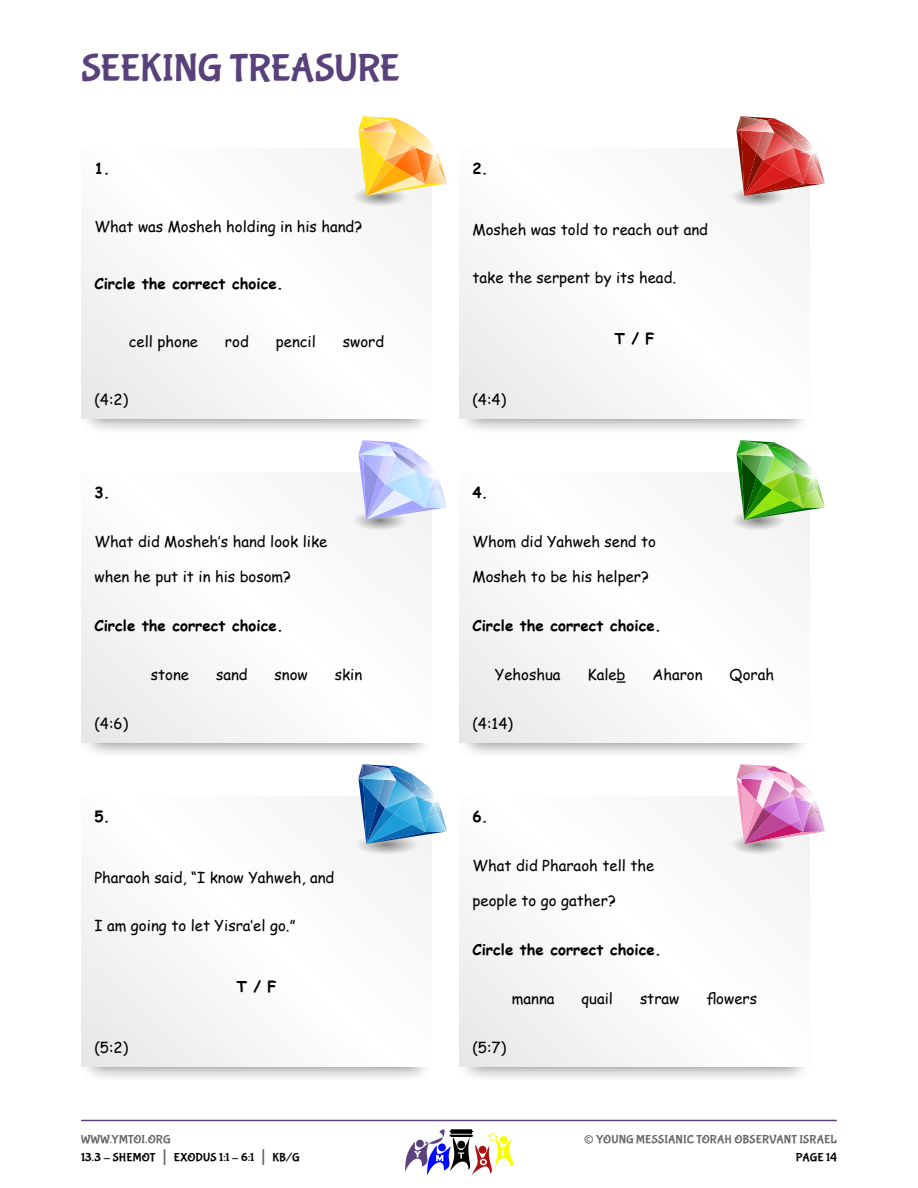
<style>
.page{position:relative;width:918px;height:1188px;background:#fff}
.page>*{position:absolute;margin:0;border:0;box-sizing:border-box;transform-origin:0 0}
.Heading{font:39px "Bubblegum Sans";letter-spacing:-.01em;color:#59417c}
.t1{font:27px "Bubblegum Sans";color:#666}
.t2{font:15px "Comic Sans MS";color:#000}
.t3{font:700 15px "Comic Sans MS";color:#000}
.t4{font:12px/18px "Bubblegum Sans";letter-spacing:.01em;color:#000}
.t5{font:12px "Bubblegum Sans";letter-spacing:.01em;color:#666}
.s1{color:#666}
.s2{font-size:21px;color:#666}
</style>
<div class="page">
<hr style="left:82px;top:1120px;width:754px;height:1px;background:#59417c">
<svg style="left:405px;top:1129px;width:108px;height:46px"></svg>
<div style="left:81px;top:297px;width:353px;height:138px;background:#000;opacity:.5"></div>
<div style="left:81px;top:621px;width:353px;height:138px;background:#000;opacity:.5"></div>
<div style="left:81px;top:945px;width:353px;height:135px;background:#000;opacity:.5"></div>
<div style="left:457px;top:297px;width:355px;height:138px;background:#000;opacity:.5"></div>
<div style="left:457px;top:621px;width:355px;height:138px;background:#000;opacity:.5"></div>
<div style="left:457px;top:945px;width:355px;height:135px;background:#000;opacity:.5"></div>
<div style="left:81px;top:148px;width:351px;height:270px;background:#fafafa"></div>
<div style="left:81px;top:472px;width:351px;height:270px;background:#fafafa"></div>
<div style="left:81px;top:796px;width:351px;height:270px;background:#fafafa"></div>
<div style="left:459px;top:148px;width:351px;height:270px;background:#fafafa"></div>
<div style="left:459px;top:472px;width:351px;height:270px;background:#fafafa"></div>
<svg style="left:617px;top:681px;width:9px;height:2px"></svg>
<div style="left:459px;top:796px;width:351px;height:270px;background:#fafafa"></div>
<svg style="left:357px;top:764px;width:90px;height:90px"></svg>
<svg style="left:733px;top:116px;width:92px;height:90px"></svg>
<svg style="left:733px;top:440px;width:92px;height:90px"></svg>
<svg style="left:733px;top:764px;width:92px;height:90px"></svg>
<svg style="left:355px;top:440px;width:92px;height:90px"></svg>
<svg style="left:355px;top:116px;width:92px;height:90px"></svg>
<p class="Heading" style="left:81px;top:47px;width:321px">SEEKING TREASURE</p>
<p class="t3" style="left:94px;top:157px;width:11px">1</p>
<p class="t2" style="left:94px;top:215px;width:269px">What was Mosheh holding in his hand?</p>
<p class="t3" style="left:94px;top:273px;width:184px">Circle the correct choice</p>
<p class="t2" style="left:129px;top:331px;width:71px">cell phone</p>
<p class="t2" style="left:225px;top:331px;width:25px">rod</p>
<p class="t2" style="left:276px;top:331px;width:42px">pencil</p>
<p class="t2" style="left:343px;top:331px;width:43px">sword</p>
<p class="t2" style="left:94px;top:388px;width:35px">(4:2)</p>
<p class="t3" style="left:94px;top:481px;width:11px">3</p>
<p class="t2" style="left:94px;top:530px;width:234px">What did Mosheh’s hand look like</p>
<p class="t2" style="left:94px;top:566px;width:198px">when he put it in his bosom?</p>
<p class="t3" style="left:94px;top:615px;width:184px">Circle the correct choice</p>
<p class="t2" style="left:151px;top:664px;width:40px">stone</p>
<p class="t2" style="left:216px;top:664px;width:33px">sand</p>
<p class="t2" style="left:275px;top:664px;width:35px">snow</p>
<p class="t2" style="left:335px;top:664px;width:29px">skin</p>
<p class="t2" style="left:94px;top:712px;width:35px">(4:6)</p>
<p class="t3" style="left:94px;top:805px;width:11px">5</p>
<p class="t2" style="left:94px;top:867px;width:241px">Pharaoh said, “I know Yahweh, and</p>
<p class="t2" style="left:94px;top:914px;width:203px">I am going to let Yisra’el go.”</p>
<p class="t2" style="left:94px;top:1036px;width:35px">(5:2)</p>
<p class="t3" style="left:236px;top:975px;width:42px">T / F</p>
<p class="t4" style="left:81px;top:1131px;width:220px"><span class="s1">WWW.YMTOI.ORG<br></span>13.3 - SHEMOT <span class="s2">|</span> EXODUS 1:1 - 6:1 <span class="s2">|</span> KB/G</p>
<p class="t3" style="left:472px;top:157px;width:11px">2</p>
<p class="t2" style="left:472px;top:219px;width:237px">Mosheh was told to reach out and</p>
<p class="t2" style="left:472px;top:266px;width:205px">take the serpent by its head.</p>
<p class="t2" style="left:472px;top:388px;width:35px">(4:4)</p>
<p class="t3" style="left:614px;top:327px;width:42px">T / F</p>
<p class="t3" style="left:472px;top:481px;width:11px">4</p>
<p class="t2" style="left:472px;top:530px;width:185px">Whom did Yahweh send to</p>
<p class="t2" style="left:472px;top:566px;width:178px">Mosheh to be his helper?</p>
<p class="t3" style="left:472px;top:615px;width:184px">Circle the correct choice</p>
<p class="t2" style="left:495px;top:664px;width:67px">Yehoshua</p>
<p class="t2" style="left:588px;top:664px;width:40px">Kaleb</p>
<p class="t2" style="left:652px;top:664px;width:52px">Aharon</p>
<p class="t2" style="left:730px;top:664px;width:46px">Qorah</p>
<p class="t2" style="left:472px;top:712px;width:42px">(4:14)</p>
<p class="t3" style="left:472px;top:805px;width:11px">6</p>
<p class="t2" style="left:472px;top:854px;width:183px">What did Pharaoh tell the</p>
<p class="t2" style="left:472px;top:890px;width:145px">people to go gather?</p>
<p class="t3" style="left:472px;top:939px;width:184px">Circle the correct choice</p>
<p class="t2" style="left:512px;top:988px;width:44px">manna</p>
<p class="t2" style="left:582px;top:988px;width:33px">quail</p>
<p class="t2" style="left:640px;top:988px;width:41px">straw</p>
<p class="t2" style="left:706px;top:988px;width:52px">flowers</p>
<p class="t2" style="left:472px;top:1036px;width:35px">(5:7)</p>
<h2 class="t1" style="left:584px;top:1124px;width:12px">©</h2>
<p class="t5" style="left:596px;top:1133px;width:242px">YOUNG MESSIANIC TORAH OBSERVANT ISRAEL</p>
<p class="t4" style="left:796px;top:1149px;width:43px">PAGE 14</p>
</div>
